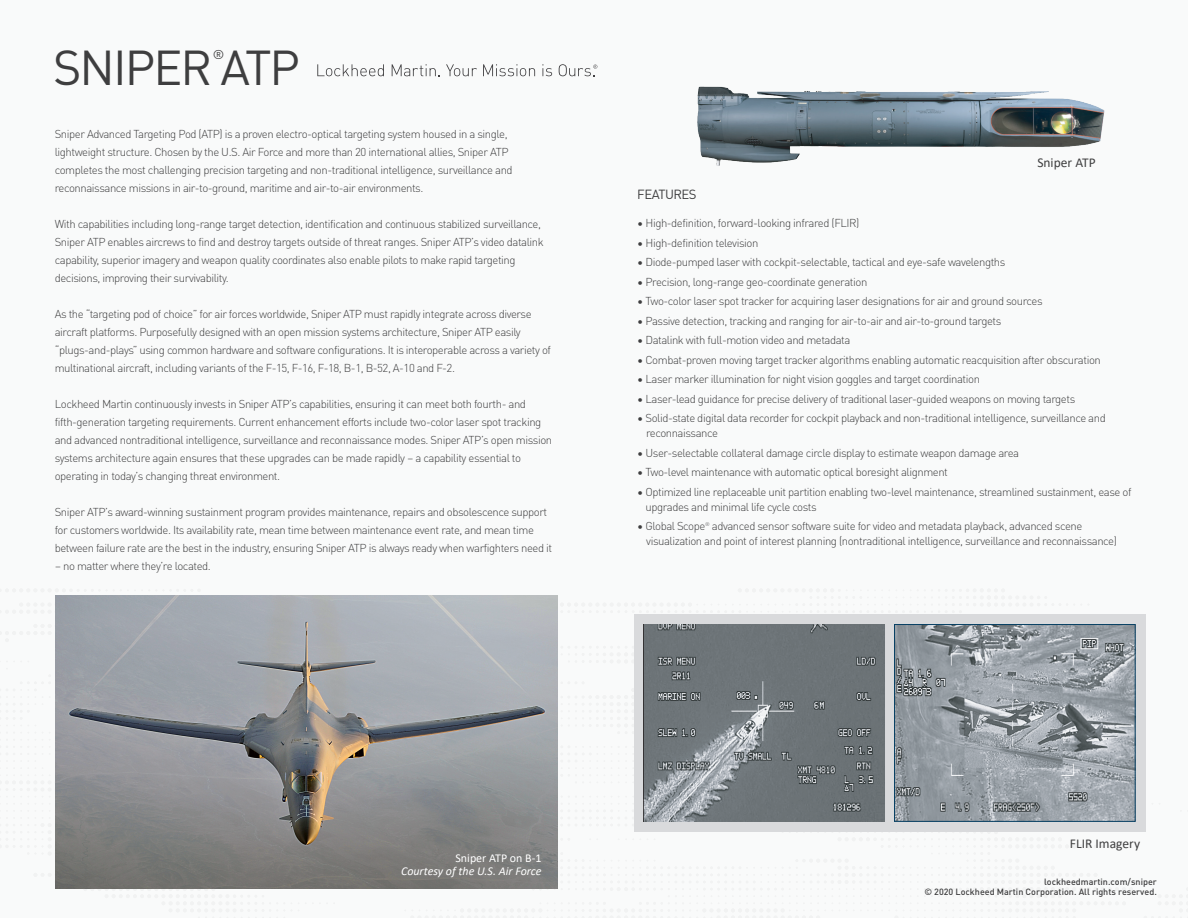
<style>
.page{position:relative;width:1188px;height:918px;background:#f9fafa}
.page>*{position:absolute;margin:0;border:0;box-sizing:border-box;transform-origin:0 0}
.t1{font:48.45px "DINOT";letter-spacing:-.04em;color:#3e3e3f}
.t2{font:13.5px "Calibri";color:#3e3e3f}
.t3{font:13.05px "DINOT";letter-spacing:-.04em;color:#3e3e3f}
.t4{font:12.75px "DINOT";color:#3e3e3f;scale:1.04 1}
.t5{font:italic 12px "Calibri";color:#fff}
.t6{font:12px "Calibri";color:#fff}
.t7{font:300 11.4px/18px "DINOT";letter-spacing:-.04em;color:#3e3e3f}
.t8{font:500 9px/10.5px "DINOT";color:#3e3e3f;text-align:right}
</style>
<div class="page">
<img style="left:55px;top:596px;width:502px;height:292px">
<img style="left:697px;top:86px;width:408px;height:80px">
<div style="left:634px;top:614px;width:511px;height:218px;background:#d9dadc"></div>
<img style="left:644px;top:625px;width:241px;height:196px">
<img style="left:896px;top:626px;width:238px;height:194px">
<div style="left:894px;top:624px;width:242px;height:198px;border:1px solid #084164"></div>
<svg style="left:317px;top:64px;width:67px;height:12px"></svg>
<svg style="left:392px;top:64px;width:48px;height:12px"></svg>
<svg style="left:446px;top:64px;width:31px;height:12px"></svg>
<svg style="left:483px;top:64px;width:52px;height:12px"></svg>
<svg style="left:542px;top:64px;width:10px;height:12px"></svg>
<svg style="left:559px;top:64px;width:38px;height:12px"></svg>
<h1 class="t1" style="left:53px;top:30px;width:248px">SNIPER ATP</h1>
<p class="t4" style="left:213px;top:45px;width:13px">®</p>
<p class="t7" style="left:55px;top:124px;width:459px">Sniper Advanced Targeting Pod (ATP) is a proven electro-optical targeting system housed in a single, lightweight structure. Chosen by the U.S. Air Force and more than 20 international allies, Sniper ATP completes the most challenging precision targeting and non-traditional intelligence, surveillance and reconnaissance missions in air-to-ground, maritime and air-to-air environments.</p>
<p class="t7" style="left:55px;top:214px;width:491px">With capabilities including long-range target detection, identification and continuous stabilized surveillance, Sniper ATP enables aircrews to find and destroy targets outside of threat ranges. Sniper ATP’s video datalink capability, superior imagery and weapon quality coordinates also enable pilots to make rapid targeting decisions, improving their survivability.</p>
<p class="t7" style="left:55px;top:304px;width:498px">As the “targeting pod of choice” for air forces worldwide, Sniper ATP must rapidly integrate across diverse aircraft platforms. Purposefully designed with an open mission systems architecture, Sniper ATP easily “plugs-and-plays” using common hardware and software configurations. It is interoperable across a variety of multinational aircraft, including variants of the F-15, F-16, F-18, B-1, B-52, A-10 and F-2.</p>
<p class="t7" style="left:55px;top:394px;width:499px">Lockheed Martin continuously invests in Sniper ATP’s capabilities, ensuring it can meet both fourth- and fifth-generation targeting requirements. Current enhancement efforts include two-color laser spot tracking and advanced nontraditional intelligence, surveillance and reconnaissance modes. Sniper ATP’s open mission systems architecture again ensures that these upgrades can be made rapidly – a capability essential to operating in today’s changing threat environment.</p>
<p class="t7" style="left:55px;top:502px;width:499px">Sniper ATP’s award-winning sustainment program provides maintenance, repairs and obsolescence support for customers worldwide. Its availability rate, mean time between maintenance event rate, and mean time between failure rate are the best in the industry, ensuring Sniper ATP is always ready when warfighters need it</p>
<p class="t7" style="left:55px;top:556px;width:158px">– no matter where they’re located.</p>
<p class="t2" style="left:1037px;top:153px;width:60px">Sniper ATP</p>
<p class="t3" style="left:637px;top:185px;width:61px">FEATURES</p>
<p class="t7" style="left:637px;top:213px;width:224px">• High-definition, forward-looking infrared (FLIR)</p>
<p class="t7" style="left:637px;top:233px;width:123px">• High-definition television</p>
<p class="t7" style="left:637px;top:252px;width:370px">• Diode-pumped laser with cockpit-selectable, tactical and eye-safe wavelengths</p>
<p class="t7" style="left:637px;top:272px;width:232px">• Precision, long-range geo-coordinate generation</p>
<p class="t7" style="left:637px;top:291px;width:407px">• Two-color laser spot tracker for acquiring laser designations for air and ground sources</p>
<p class="t7" style="left:637px;top:311px;width:366px">• Passive detection, tracking and ranging for air-to-air and air-to-ground targets</p>
<p class="t7" style="left:637px;top:330px;width:215px">• Datalink with full-motion video and metadata</p>
<p class="t7" style="left:637px;top:350px;width:465px">• Combat-proven moving target tracker algorithms enabling automatic reacquisition after obscuration</p>
<p class="t7" style="left:637px;top:369px;width:344px">• Laser marker illumination for night vision goggles and target coordination</p>
<p class="t7" style="left:637px;top:389px;width:439px">• Laser-lead guidance for precise delivery of traditional laser-guided weapons on moving targets</p>
<p class="t7" style="left:646px;top:410px;width:461px;line-height:15px;text-indent:-9px">• Solid-state digital data recorder for cockpit playback and non-traditional intelligence, surveillance and reconnaissance</p>
<p class="t7" style="left:637px;top:443px;width:383px">• User-selectable collateral damage circle display to estimate weapon damage area</p>
<p class="t7" style="left:637px;top:462px;width:312px">• Two-level maintenance with automatic optical boresight alignment</p>
<p class="t7" style="left:646px;top:483px;width:488px;line-height:15px;text-indent:-8px">• Optimized line replaceable unit partition enabling two-level maintenance, streamlined sustainment, ease of upgrades and minimal life cycle costs</p>
<p class="t7" style="left:646px;top:518px;width:472px;line-height:15px;text-indent:-9px">• Global Scope<sup>®</sup> advanced sensor software suite for video and metadata playback, advanced scene visualization and point of interest planning (nontraditional intelligence, surveillance and reconnaissance)</p>
<p class="t6" style="left:455px;top:850px;width:88px">Sniper ATP on B-1</p>
<p class="t5" style="left:401px;top:863px;width:142px">Courtesy of the U.S. Air Force</p>
<p class="t2" style="left:1070px;top:835px;width:72px">FLIR Imagery</p>
<p class="t8" style="left:924px;top:875px;width:234px">lockheedmartin.com/sniper<br>© 2020 Lockheed Martin Corporation. All rights reserved.</p>
</div>
